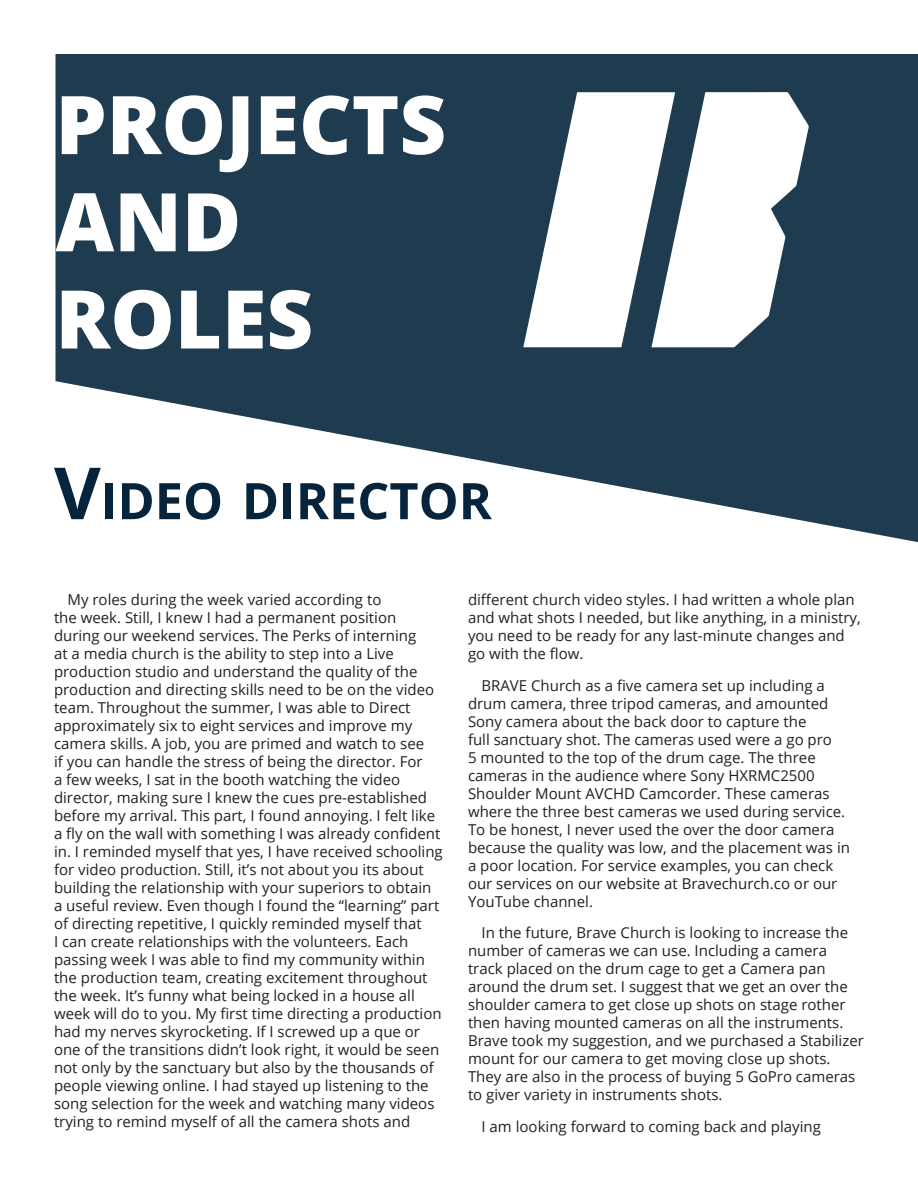
<style>
.page{position:relative;width:918px;height:1188px;background:#fff}
.page>*{position:absolute;margin:0;border:0;box-sizing:border-box;transform-origin:0 0}
.t1{font:800 81px/97.2px "Open Sans";color:#fff}
.t2{font:700 50.4px "Open Sans";color:#06253c}
.Paragraph_Style_1{font:15px/18px "Open Sans";color:#231f20}
.s1{font-size:72px}
</style>
<div class="page">
<svg style="left:56px;top:54px;width:862px;height:488px;fill:#1f3b4f"></svg>
<svg style="left:523px;top:92px;width:286px;height:255px"></svg>
<p class="t1" style="left:56px;top:72px;width:392px">PROJECTS<br>AND<br>ROLES</p>
<p class="t2" style="left:54px;top:465px;width:439px"><span class="s1">V</span>IDEO DIRECTOR</p>
<p class="Paragraph_Style_1" style="left:54px;top:591px;width:390px;text-indent:14px">My roles during the week varied according to<br>the week. Still, I knew I had a permanent position during our weekend services. The Perks of interning<br>at a media church is the ability to step into a Live production studio and understand the quality of the production and directing skills need to be on the video team. Throughout the summer, I was able to Direct approximately six to eight services and improve my camera skills. A job, you are primed and watch to see<br>if you can handle the stress of being the director. For<br>a few weeks, I sat in the booth watching the video director, making sure I knew the cues pre-established before my arrival. This part, I found annoying. I felt like a fly on the wall with something I was already confident in. I reminded myself that yes, I have received schooling for video production. Still, it’s not about you its about building the relationship with your superiors to obtain a useful review. Even though I found the “learning” part of directing repetitive, I quickly reminded myself that<br>I can create relationships with the volunteers. Each passing week I was able to find my community within the production team, creating excitement throughout the week. It’s funny what being locked in a house all week will do to you. My first time directing a production had my nerves skyrocketing. If I screwed up a que or one of the transitions didn’t look right, it would be seen not only by the sanctuary but also by the thousands of people viewing online. I had stayed up listening to the song selection for the week and watching many videos trying to remind myself of all the camera shots and</p>
<p class="Paragraph_Style_1" style="left:468px;top:591px;width:394px">different church video styles. I had written a whole plan and what shots I needed, but like anything, in a ministry, you need to be ready for any last-minute changes and go with the flow.</p>
<p class="Paragraph_Style_1" style="left:468px;top:676px;width:384px;text-indent:14px">BRAVE Church as a five camera set up including a drum camera, three tripod cameras, and amounted Sony camera about the back door to capture the<br>full sanctuary shot. The cameras used were a go pro<br>5 mounted to the top of the drum cage. The three cameras in the audience where Sony HXRMC2500<br>Shoulder Mount AVCHD Camcorder. These cameras where the three best cameras we used during service.<br>To be honest, I never used the over the door camera because the quality was low, and the placement was in a poor location. For service examples, you can check our services on our website at Bravechurch.co or our YouTube channel.</p>
<p class="Paragraph_Style_1" style="left:468px;top:924px;width:398px;text-indent:14px">In the future, Brave Church is looking to increase the number of cameras we can use. Including a camera track placed on the drum cage to get a Camera pan around the drum set. I suggest that we get an over the shoulder camera to get close up shots on stage rother then having mounted cameras on all the instruments.<br>Brave took my suggestion, and we purchased a Stabilizer mount for our camera to get moving close up shots.<br>They are also in the process of buying 5 GoPro cameras to giver variety in instruments shots.</p>
<p class="Paragraph_Style_1" style="left:482px;top:1117px;width:341px">I am looking forward to coming back and playing</p>
</div>
